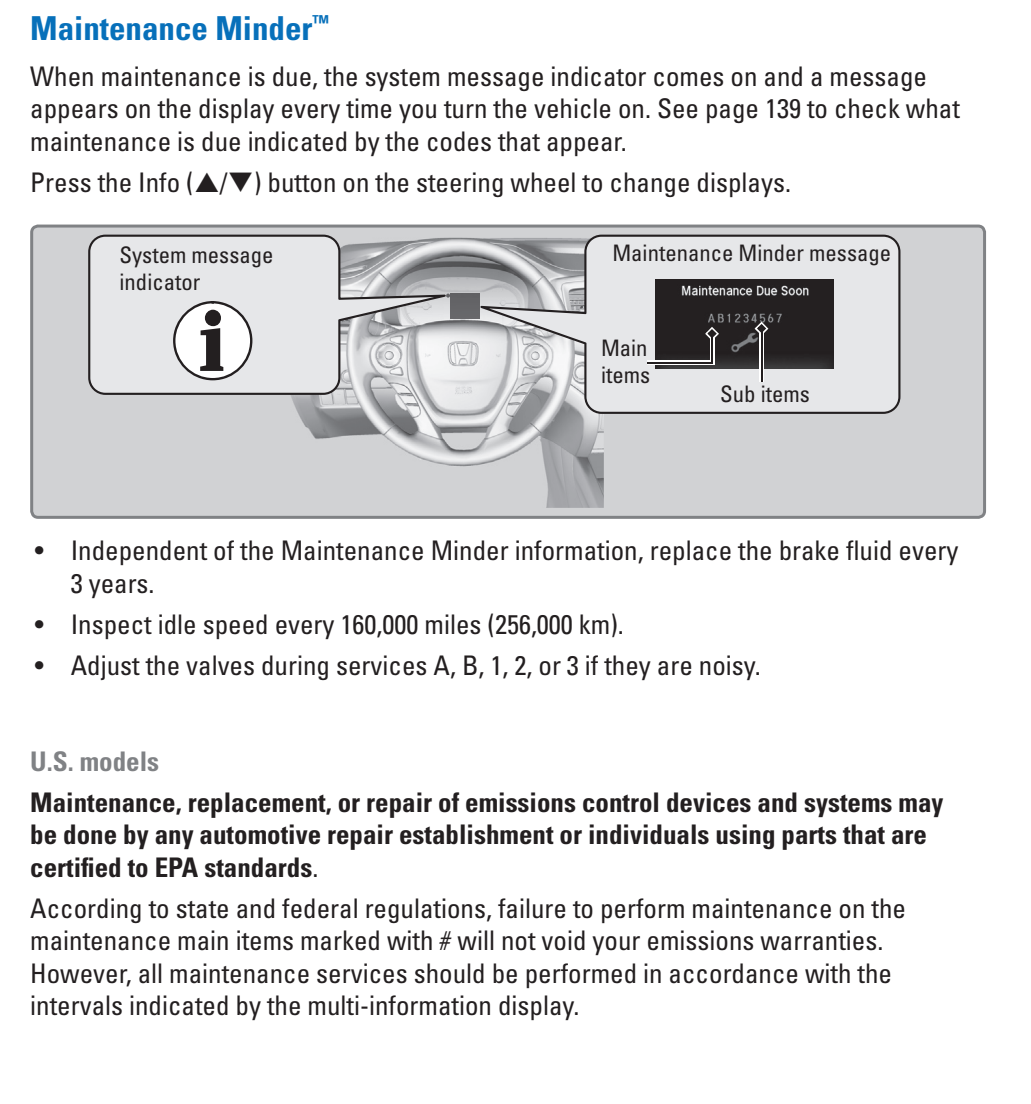
<style>
.page{position:relative;width:1031px;height:1104px;background:#fff}
.page>*{position:absolute;margin:0;border:0;box-sizing:border-box;transform-origin:0 0}
.t1{font:700 condensed 33px "Univers LT Std";color:#0770ba}
.t2{font:condensed 27px/32.4px "Univers LT Std";color:#231f20}
.t3{font:700 condensed 27px/32.4px "Univers LT Std";color:#231f20}
.t4{font:700 condensed 27px "Univers LT Std";color:#808285}
.t5{font:condensed 22.8px/27.3px "Univers LT Std";color:#231f20}
.s1{font-weight:400}
</style>
<div class="page">
<div style="left:32px;top:226px;width:952px;height:291px;background:#d1d2d4;border-radius:6px"></div>
<img style="left:291px;top:238px;width:313px;height:270px">
<img style="left:451px;top:294px;width:28px;height:24px">
<svg style="left:446px;top:293px;width:4px;height:4px"></svg>
<svg style="left:480px;top:235px;width:420px;height:179px;background:#d2d3d5"></svg>
<svg style="left:88px;top:235px;width:358px;height:160px;background:#d3d4d6"></svg>
<svg style="left:173px;top:301px;width:79px;height:79px;background:#cccbcc"></svg>
<div style="left:205px;top:310px;width:16px;height:16px;background:#231f20;border-radius:50%"></div>
<img style="left:656px;top:280px;width:177px;height:88px">
<hr style="left:710px;top:335px;width:4px;height:30px;background:#fff">
<svg style="left:647px;top:360px;width:65px;height:5px"></svg>
<svg style="left:705px;top:327px;width:14px;height:13px"></svg>
<hr style="left:711px;top:335px;width:2px;height:28px;background:#231f20">
<hr style="left:647px;top:362px;width:65px;height:1px;background:#231f20">
<svg style="left:759px;top:335px;width:5px;height:47px"></svg>
<svg style="left:755px;top:322px;width:13px;height:13px"></svg>
<hr style="left:761px;top:330px;width:1px;height:52px;background:#231f20">
<div style="left:30px;top:224px;width:956px;height:295px;border:3px solid #808285;border-radius:6px"></div>
<p class="t1" style="left:30px;top:8px;width:300px">Maintenance Minder<sup>™</sup></p>
<p class="t2" style="left:30px;top:60px;width:931px">When maintenance is due, the system message indicator comes on and a message appears on the display every time you turn the vehicle on. See page 139 to check what maintenance is due indicated by the codes that appear.</p>
<p class="t2" style="left:30px;top:165px;width:762px">Press the Info ( / ) button on the steering wheel to change displays.</p>
<p class="t5" style="left:120px;top:240px;width:155px">System message indicator</p>
<p class="t5" style="left:612px;top:239px;width:280px">Maintenance Minder message</p>
<p class="t5" style="left:601px;top:334px;width:51px">Main items</p>
<p class="t5" style="left:720px;top:380px;width:91px">Sub items</p>
<p class="t2" style="left:71px;top:534px;width:889px;text-indent:-36px">• Independent of the Maintenance Minder information, replace the brake fluid every<br>3 years.</p>
<p class="t2" style="left:35px;top:607px;width:591px">• Inspect idle speed every 160,000 miles (256,000 km).</p>
<p class="t2" style="left:35px;top:648px;width:728px">• Adjust the valves during services A, B, 1, 2, or 3 if they are noisy.</p>
<p class="t4" style="left:30px;top:744px;width:130px">U.S. models</p>
<p class="t3" style="left:30px;top:786px;width:915px">Maintenance, replacement, or repair of emissions control devices and systems may be done by any automotive repair establishment or individuals using parts that are certified to EPA standards<span class="s1">.</span></p>
<p class="t2" style="left:30px;top:891px;width:877px">According to state and federal regulations, failure to perform maintenance on the maintenance main items marked with # will not void your emissions warranties.<br>However, all maintenance services should be performed in accordance with the intervals indicated by the multi-information display.</p>
</div>
